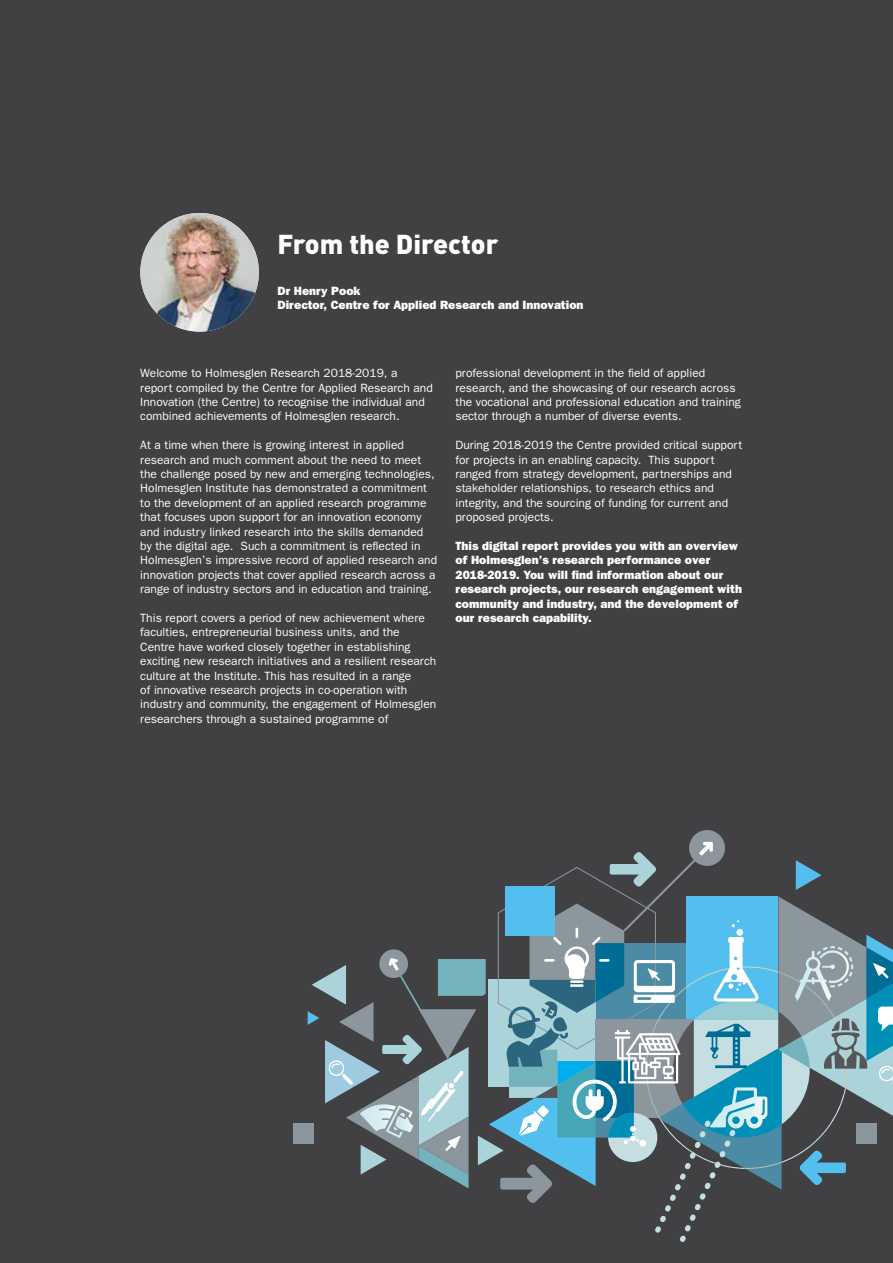
<style>
.page{position:relative;width:893px;height:1263px;background:#414042}
.page>*{position:absolute;margin:0;border:0;box-sizing:border-box;transform-origin:0 0}
.t1{font:900 27px "DINOT";color:#fff}
.t2{font:12px/14.4px "Franklin Gothic";color:#fff}
.t3{font:800 12px/14.4px "Franklin Gothic";color:#fff}
</style>
<div class="page">
<div style="left:689px;top:830px;width:36px;height:36px;background:#8b969d;border-radius:50%"></div>
<div style="left:293px;top:1123px;width:21px;height:21px;background:#8b969d"></div>
<svg style="left:308px;top:842px;width:585px;height:400px"></svg>
<img style="left:140px;top:213px;width:119px;height:119px;border-radius:59px">
<h1 class="t1" style="left:278px;top:226px;width:222px">From the Director</h1>
<p class="t3" style="left:278px;top:284px;width:307px">Dr Henry Pook<br>Director, Centre for Applied Research and Innovation</p>
<p class="t2" style="left:140px;top:366px;width:294px">Welcome to Holmesglen Research 2018-2019, a<br>report compiled by the Centre for Applied Research and Innovation (the Centre) to recognise the individual and combined achievements of Holmesglen research.</p>
<p class="t2" style="left:140px;top:438px;width:298px">At a time when there is growing interest in applied research and much comment about the need to meet the challenge posed by new and emerging technologies, Holmesglen Institute has demonstrated a commitment to the development of an applied research programme that focuses upon support for an innovation economy and industry linked research into the skills demanded by the digital age. Such a commitment is reflected in Holmesglen’s impressive record of applied research and innovation projects that cover applied research across a range of industry sectors and in education and training.</p>
<p class="t2" style="left:140px;top:611px;width:298px">This report covers a period of new achievement where faculties, entrepreneurial business units, and the Centre have worked closely together in establishing exciting new research initiatives and a resilient research culture at the Institute. This has resulted in a range<br>of innovative research projects in co-operation with industry and community, the engagement of Holmesglen researchers through a sustained programme of</p>
<p class="t2" style="left:455px;top:366px;width:287px">professional development in the field of applied research, and the showcasing of our research across the vocational and professional education and training sector through a number of diverse events.</p>
<p class="t2" style="left:455px;top:438px;width:288px">During 2018-2019 the Centre provided critical support for projects in an enabling capacity. This support ranged from strategy development, partnerships and stakeholder relationships, to research ethics and integrity, and the sourcing of funding for current and proposed projects.</p>
<p class="t3" style="left:455px;top:539px;width:288px">This digital report provides you with an overview of Holmesglen’s research performance over 2018-2019. You will find information about our research projects, our research engagement with community and industry, and the development of our research capability.</p>
</div>
